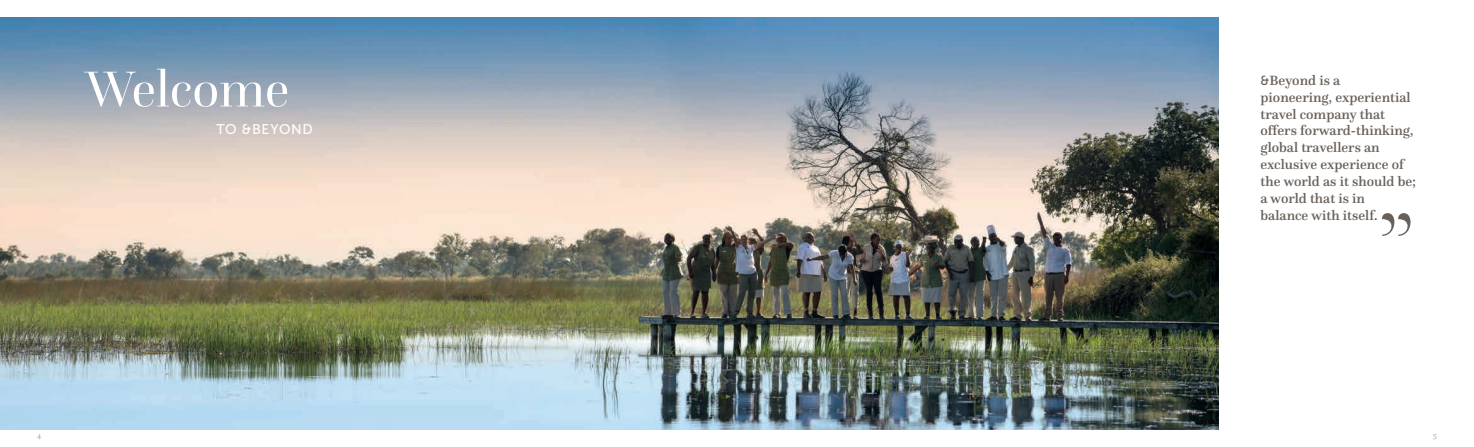
<style>
.page{position:relative;width:1474px;height:447px;background:#fff}
.page>*{position:absolute;margin:0;border:0;box-sizing:border-box;transform-origin:0 0}
.t1{font:87.5px "Questa Grande";color:#686059}
.t2{font:52.5px "Questa Grande";color:#fff}
.t3{font:500 14px/16.8px "Questa";color:#686059}
.t4{font:14px "Museo Sans 500";letter-spacing:.05em;color:#fff}
.t5{font:7.88px "Questa";color:#9d9fa2}
.s1{font-family:"Museo Sans 500";font-weight:400;font-size:13.12px}
</style>
<div class="page">
<img style="left:0;top:17px;width:1218px;height:412px">
<h2 class="t2" style="left:86px;top:58px;width:205px">Welcome</h2>
<p class="t3" style="left:1260px;top:72px;width:157px"><span class="s1">&amp;</span>Beyond is a<br>pioneering, experiential travel company that offers forward-thinking, global travellers an exclusive experience of the world as it should be; a world that is in balance with itself.</p>
<p class="t4" style="left:216px;top:122px;width:98px">TO &amp;BEYOND</p>
<h1 class="t1" style="left:1376px;top:194px;width:39px">”</h1>
<p class="t5" style="left:37px;top:430px;width:6px">4</p>
<p class="t5" style="left:1432px;top:430px;width:5px">5</p>
</div>
